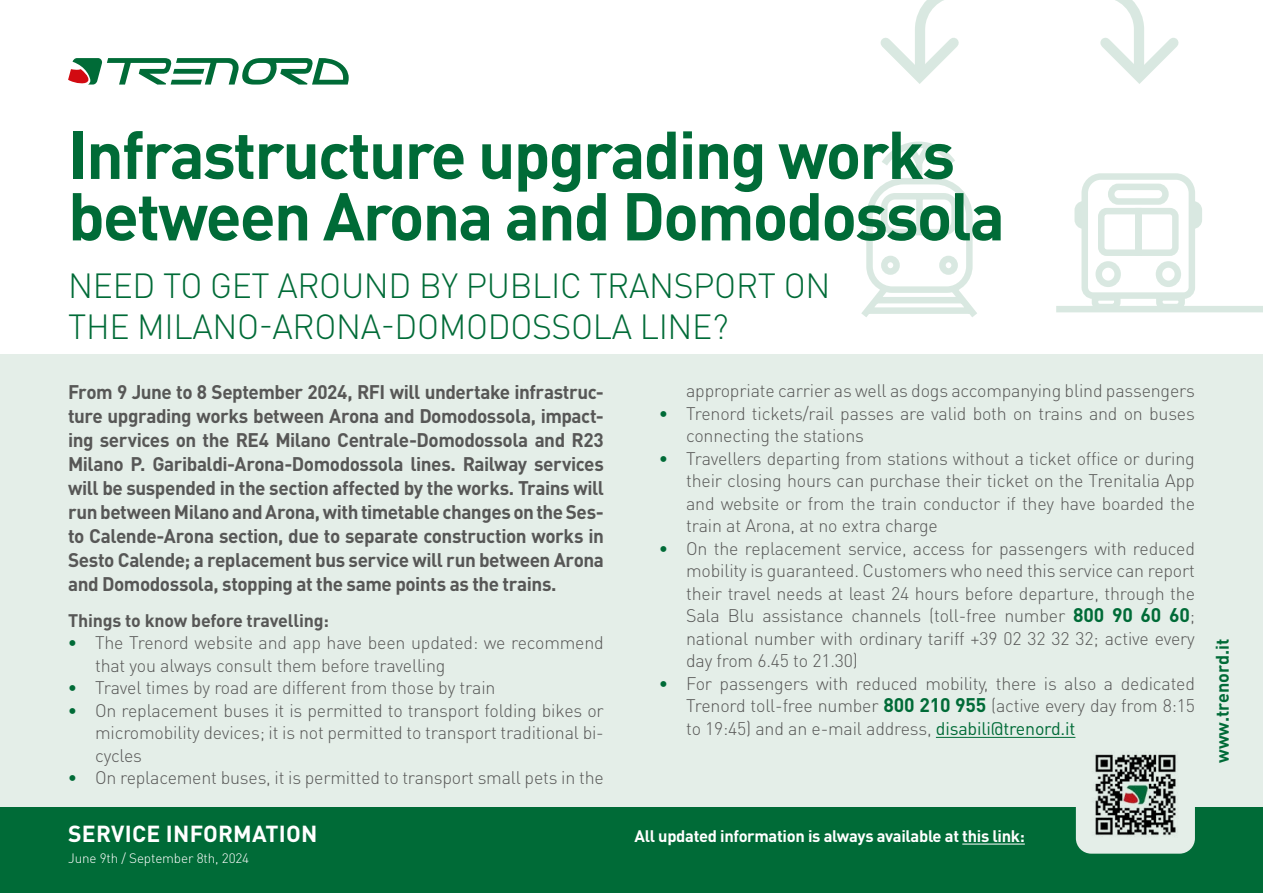
<style>
.page{position:relative;width:1263px;height:893px;background:#fff}
.page>*{position:absolute;margin:0;border:0;box-sizing:border-box;transform-origin:0 0}
.t1{font:700 66.45px/61.5px "DIN Pro";letter-spacing:-.03em;color:#006b37}
.t2{font:300 34.5px/40.5px "DIN Pro";letter-spacing:-.01em;color:#006b37}
.t3{font:700 22.95px "DIN Pro";letter-spacing:.01em;color:#fff}
.t4{font:700 19.5px/24px "DIN Pro";letter-spacing:-.025em;color:#575756;text-align:justify}
.t5{font:300 18px/22.5px "DIN Pro";letter-spacing:-.01em;color:#575756;text-align:justify}
.t6{font:700 18px "DIN Pro";letter-spacing:-.01em;color:#575756}
.t7{font:700 18px "DIN Pro";color:#006b37}
.t8{font:700 16.5px "DIN Pro";letter-spacing:-.02em;color:#fff}
.t9{font:300 13.5px "DIN Pro";letter-spacing:-.01em;color:#fff}
.s1{font-weight:700;color:#006b37}
.s2{font-weight:700;font-size:19.5px;color:#006b37}
.s3{font-weight:400;color:#006b37}
</style>
<div class="page">
<div style="left:0;top:354px;width:1263px;height:454px;background:#e4eee8"></div>
<div style="left:0;top:808px;width:1263px;height:85px;background:#006b37"></div>
<svg style="left:68px;top:58px;width:281px;height:27px"></svg>
<div style="left:1076px;top:736px;width:119px;height:118px;background:#e4eee8;border-radius:15px"></div>
<img style="left:1095px;top:754px;width:81px;height:82px">
<hr style="left:962px;top:844px;width:63px;height:1px;background:#fff">
<hr style="left:936px;top:737px;width:139px;height:1px;background:#006b37">
<svg style="left:861px;top:141px;width:116px;height:176px"></svg>
<svg style="left:1073px;top:173px;width:131px;height:140px"></svg>
<svg style="left:880px;top:0;width:299px;height:84px"></svg>
<div style="left:1056px;top:306px;width:207px;height:6px;background:#d9e8e1"></div>
<h1 class="t1" style="left:68px;top:121px;width:938px">Infrastructure upgrading works between Arona and Domodossola</h1>
<h2 class="t2" style="left:68px;top:264px;width:764px">NEED TO GET AROUND BY PUBLIC TRANSPORT ON<br>THE MILANO-ARONA-DOMODOSSOLA LINE?</h2>
<p class="t4" style="left:68px;top:379px;width:537px">From 9 June to 8 September 2024, RFI will undertake infrastruc&shy;ture upgrading works between Arona and Domodossola, impact&shy;ing services on the RE4 Milano Centrale-Domodossola and R23<br>Milano P. Garibaldi-Arona-Domodossola lines. Railway services will be suspended in the section affected by the works. Trains will run between Milano and Arona, with timetable changes on the Ses&shy;to Calende-Arona section, due to separate construction works in Sesto Calende; a replacement bus service will run between Arona and Domodossola, stopping at the same points as the trains.</p>
<p class="t6" style="left:68px;top:608px;width:262px">Things to know before travelling:</p>
<p class="t5" style="left:95px;top:631px;width:510px;text-indent:-27px"><span class="s1">•</span> The Trenord website and app have been updated: we recommend that you always consult them before travelling</p>
<p class="t5" style="left:68px;top:676px;width:429px"><span class="s1">•</span> Travel times by road are different from those by train</p>
<p class="t5" style="left:95px;top:698px;width:510px;text-indent:-27px"><span class="s1">•</span> On replacement buses it is permitted to transport folding bikes or micromobility devices; it is not permitted to transport traditional bi&shy;cycles</p>
<p class="t5" style="left:68px;top:766px;width:537px"><span class="s1">•</span> On replacement buses, it is permitted to transport small pets in the</p>
<p class="t3" style="left:68px;top:819px;width:251px">SERVICE INFORMATION</p>
<p class="t9" style="left:68px;top:849px;width:183px">June 9th / September 8th, 2024</p>
<p class="t5" style="left:686px;top:379px;width:510px">appropriate carrier as well as dogs accompanying blind passengers</p>
<p class="t5" style="left:686px;top:401px;width:510px;text-indent:-27px"><span class="s1">•</span> Trenord tickets/rail passes are valid both on trains and on buses connecting the stations</p>
<p class="t5" style="left:686px;top:446px;width:510px;text-indent:-27px"><span class="s1">•</span> Travellers departing from stations without a ticket office or during their closing hours can purchase their ticket on the Trenitalia App and website or from the train conductor if they have boarded the train at Arona, at no extra charge</p>
<p class="t5" style="left:686px;top:536px;width:510px;text-indent:-27px"><span class="s1">•</span> On the replacement service, access for passengers with reduced mobility is guaranteed. Customers who need this service can report their travel needs at least 24 hours before departure, through the Sala Blu assistance channels (toll-free number <span class="s2">800 90 60 60</span>; national number with ordinary tariff +39 02 32 32 32; active every day from 6.45 to 21.30)</p>
<p class="t5" style="left:686px;top:671px;width:510px;text-indent:-27px"><span class="s1">•</span> For passengers with reduced mobility, there is also a dedicated Trenord toll-free number <span class="s2">800 210 955</span> (active every day from 8:15 to 19:45) and an e-mail address, <span class="s3">disabili@trenord.it</span></p>
<p class="t8" style="left:634px;top:825px;width:392px">All updated information is always available at this link:</p>
<p class="t7" style="left:1210px;top:763px;width:126px;rotate:-90deg">www.trenord.it</p>
</div>
